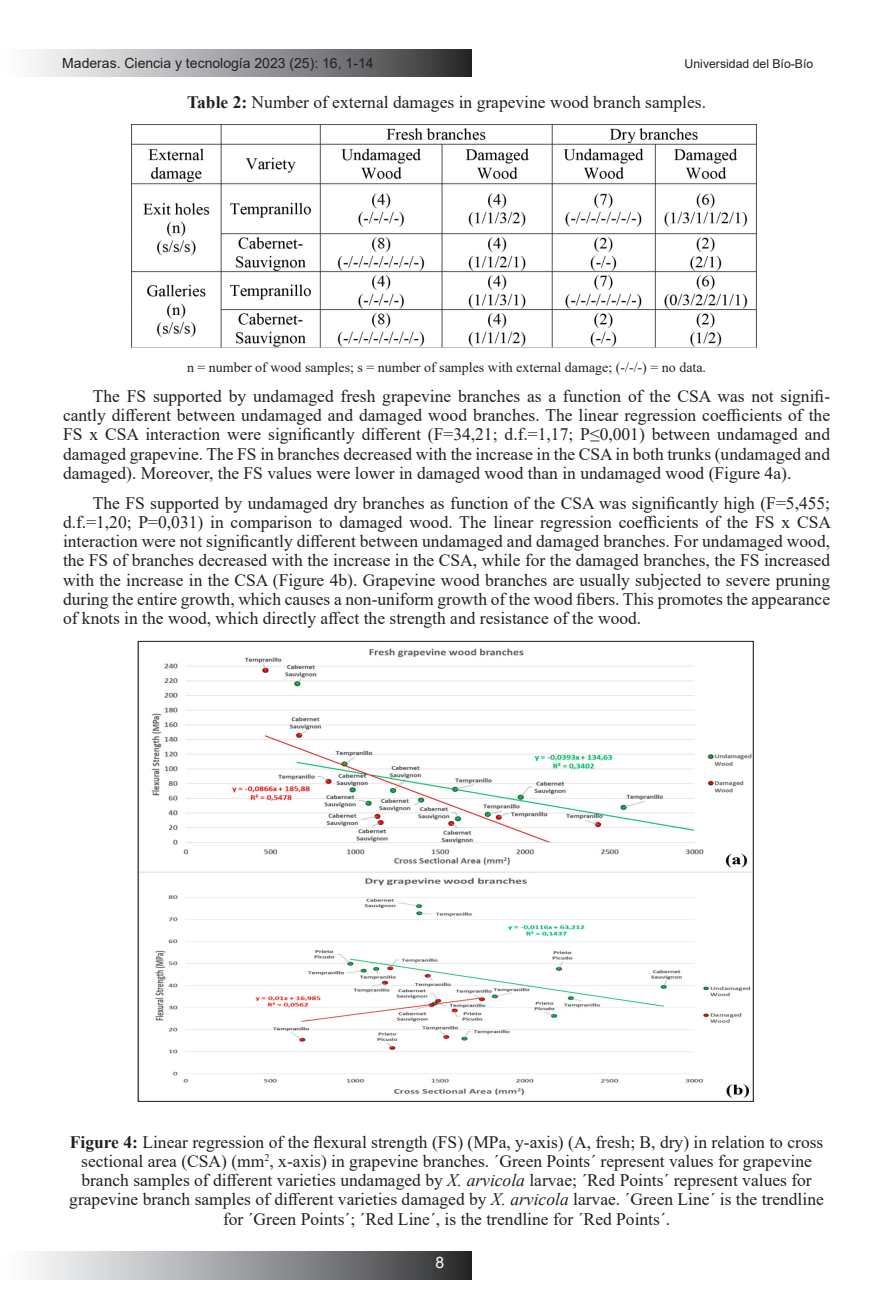
<style>
.page{position:relative;width:893px;height:1315px;background:#fff}
.page>*{position:absolute;margin:0;border:0;box-sizing:border-box;transform-origin:0 0}
.MDPI_3_1_text{font:17.5px/19.2px "Times New Roman";color:#231f20;text-align:justify}
.t1{font:15.75px "Arial";color:#fff}
.MDPI_3_1_text-2{font:14px "Times New Roman";color:#231f20}
.t2{font:14px "Arial";color:#231f20}
.t3{font:12.25px "Arial";color:#231f20}
.s1{font-weight:700}
.s2{font-style:italic}
</style>
<div class="page">
<div style="left:0;top:49px;width:471px;height:28px;background:linear-gradient(to right,#fff,#333436)"></div>
<div style="left:0;top:1252px;width:471px;height:27px;background:linear-gradient(to right,#fff,#333436)"></div>
<img style="left:132px;top:124px;width:624px;height:224px">
<img style="left:140px;top:648px;width:611px;height:450px">
<p class="t2" style="left:62px;top:53px;width:313px">Maderas. Ciencia y tecnología 2023 (25): 16, 1-14</p>
<p class="t3" style="left:685px;top:56px;width:130px">Universidad del Bío-Bío</p>
<p class="MDPI_3_1_text" style="left:187px;top:92px;width:520px"><span class="s1">Table 2:</span> Number of external damages in grapevine wood branch samples.</p>
<p class="MDPI_3_1_text-2" style="left:187px;top:357px;width:521px">n = number of wood samples; s = number of samples with external damage; (-/-/-) = no data.</p>
<p class="MDPI_3_1_text" style="left:63px;top:386px;width:769px;text-indent:30px">The FS supported by undamaged fresh grapevine branches as a function of the CSA was not signifi&shy;cantly different between undamaged and damaged wood branches. The linear regression coefficients of the FS x CSA interaction were significantly different (F=34,21; d.f.=1,17; P≤0,001) between undamaged and damaged grapevine. The FS in branches decreased with the increase in the CSA in both trunks (undamaged and damaged). Moreover, the FS values were lower in damaged wood than in undamaged wood (Figure 4a).</p>
<p class="MDPI_3_1_text" style="left:63px;top:492px;width:770px;text-indent:30px">The FS supported by undamaged dry branches as function of the CSA was significantly high (F=5,455; d.f.=1,20; P=0,031) in comparison to damaged wood. The linear regression coefficients of the FS x CSA interaction were not significantly different between undamaged and damaged branches. For undamaged wood, the FS of branches decreased with the increase in the CSA, while for the damaged branches, the FS increased with the increase in the CSA (Figure 4b). Grapevine wood branches are usually subjected to severe pruning during the entire growth, which causes a non-uniform growth of the wood fibers. This promotes the appearance of knots in the wood, which directly affect the strength and resistance of the wood.</p>
<p class="MDPI_3_1_text" style="left:69px;top:1131px;width:756px;text-align:center"><span class="s1">Figure 4:</span> Linear regression of the flexural strength (FS) (MPa, y-axis) (A, fresh; B, dry) in relation to cross sectional area (CSA) (mm<sup>2</sup>, x-axis) in grapevine branches. ´Green Points´ represent values for grapevine branch samples of different varieties undamaged by <span class="s2">X. arvicola</span> larvae; ´Red Points´ represent values for grapevine branch samples of different varieties damaged by <span class="s2">X. arvicola</span> larvae. ´Green Line´ is the trendline for ´Green Points´; ´Red Line´, is the trendline for ´Red Points´.</p>
<p class="t1" style="left:435px;top:1252px;width:10px">8</p>
</div>
